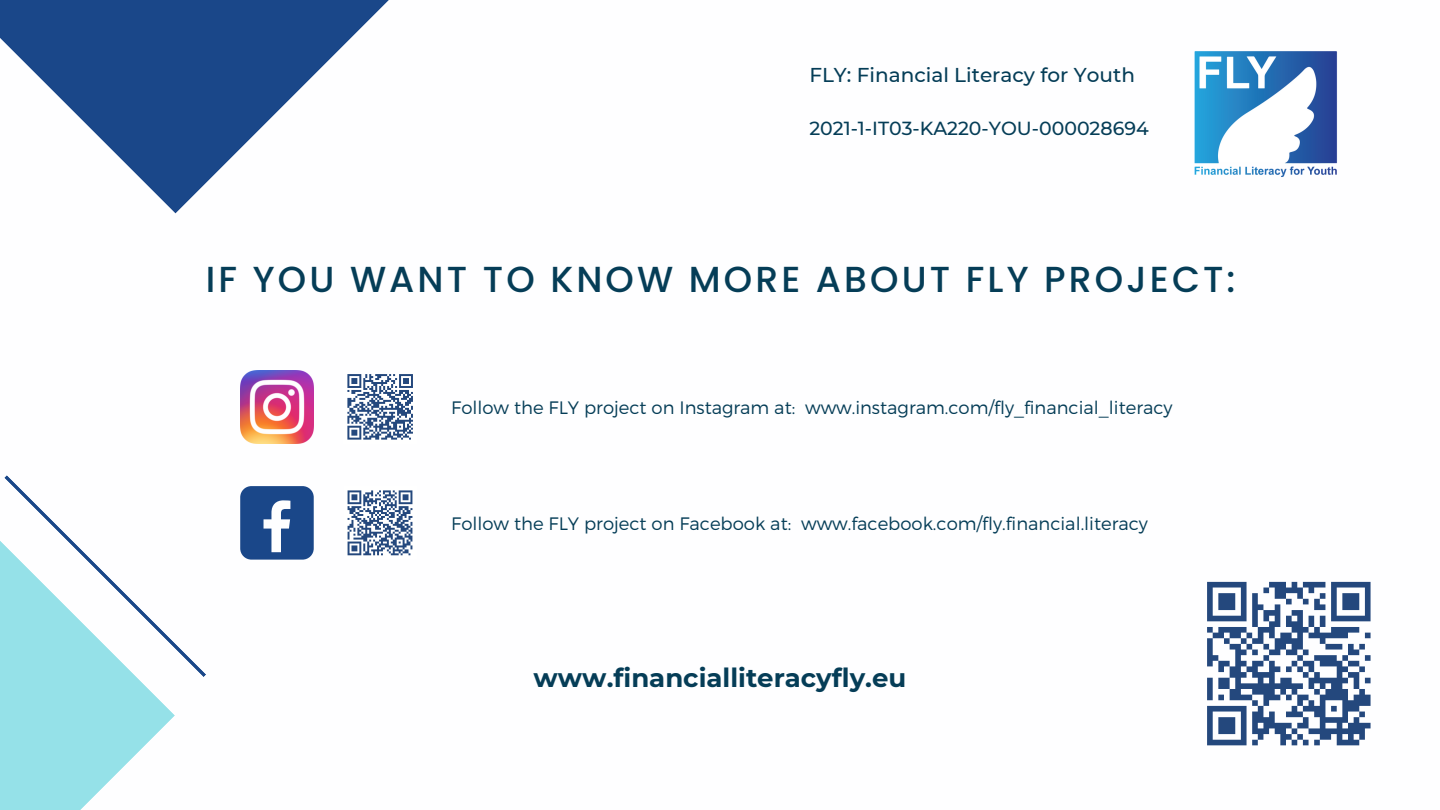
<style>
.page{position:relative;width:1440px;height:810px;background:#fff}
.page>*{position:absolute;margin:0;border:0;box-sizing:border-box;transform-origin:0 0}
.t1{font:500 36.2px "Poppins";letter-spacing:.085em;color:#053d57}
.t2{font:700 26px "Montserrat";color:#053d57}
.t3{font:500 20px "Montserrat";color:#053d57}
.t4{font:500 18.9px "Montserrat";color:#053d57}
.t5{font:300 18px "Montserrat";color:#053d57}
</style>
<div class="page">
<svg style="left:0;top:0;width:251px;height:214px;fill:#1a4789"></svg>
<svg style="left:251px;top:0;width:138px;height:138px;fill:#1a4789"></svg>
<svg style="left:4px;top:475px;width:202px;height:202px"></svg>
<svg style="left:0;top:517px;width:175px;height:293px;fill:#95e1e8"></svg>
<img style="left:1194px;top:51px;width:144px;height:126px">
<img style="left:240px;top:370px;width:74px;height:74px">
<div style="left:240px;top:486px;width:74px;height:74px;background:#1a4789;border-radius:11px"></div>
<svg style="left:264px;top:500px;width:26px;height:52px"></svg>
<svg style="left:1207px;top:581px;width:164px;height:165px"></svg>
<svg style="left:347px;top:490px;width:66px;height:66px"></svg>
<svg style="left:347px;top:374px;width:66px;height:66px"></svg>
<p class="t3" style="left:809px;top:62px;width:327px">FLY: Financial Literacy for Youth</p>
<p class="t4" style="left:809px;top:117px;width:341px">2021-1-IT03-KA220-YOU-000028694</p>
<p class="t1" style="left:206px;top:254px;width:1031px">IF YOU WANT TO KNOW MORE ABOUT FLY PROJECT:</p>
<p class="t5" style="left:451px;top:396px;width:723px">Follow the FLY project on Instagram at: www.instagram.com/fly_financial_literacy</p>
<p class="t5" style="left:451px;top:512px;width:698px">Follow the FLY project on Facebook at: www.facebook.com/fly.financial.literacy</p>
<p class="t2" style="left:534px;top:662px;width:374px">www.financialliteracyfly.eu</p>
</div>
